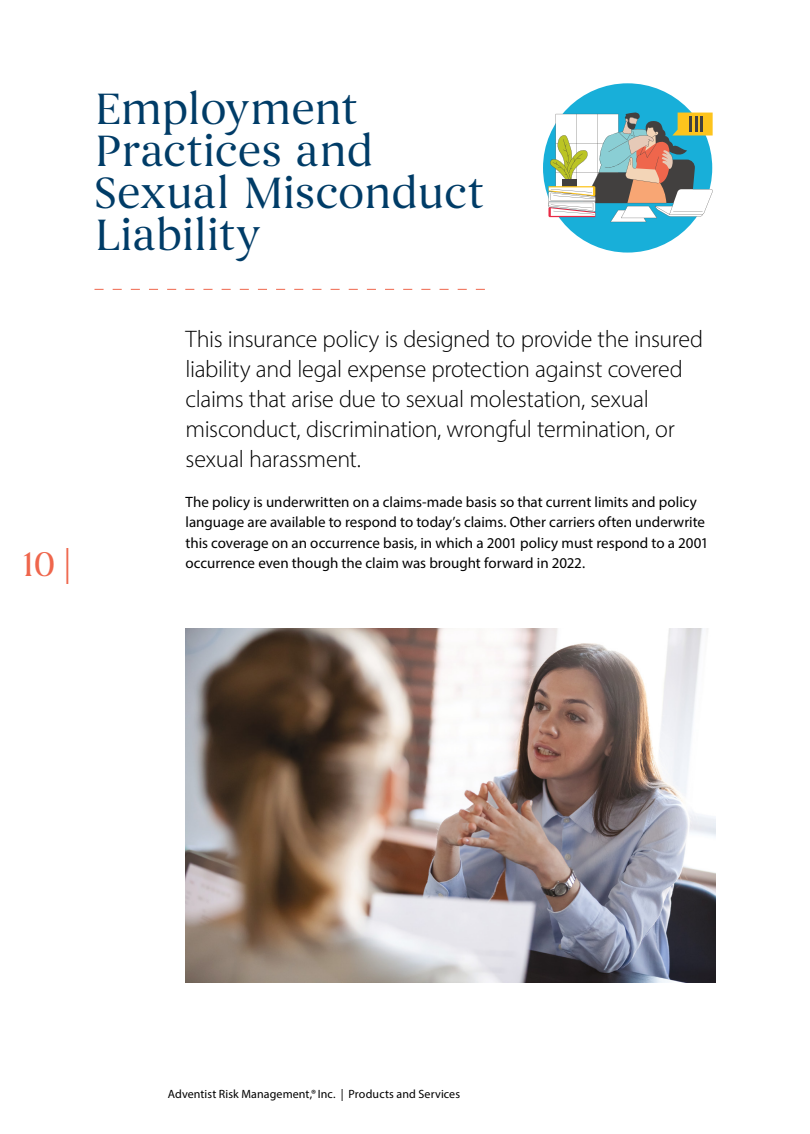
<style>
.page{position:relative;width:810px;height:1134px;background:#fff}
.page>*{position:absolute;margin:0;border:0;box-sizing:border-box;transform-origin:0 0}
.t1{font:45px/42px "Begum";letter-spacing:-.025em;color:#003c67}
.t2{font:36px "Begum";color:#ef664c}
.t3{font:300 24px/30px "Myriad Pro";letter-spacing:-.015em;color:#000}
.t4{font:15px/20.2px "Myriad Pro";color:#000}
.t5{font:12px "Myriad Pro";letter-spacing:.01em;color:#000}
.s1{font-weight:300}
</style>
<div class="page">
<div style="left:543px;top:83px;width:169px;height:170px;background:#18afd9;border-radius:50%"></div>
<svg style="left:548px;top:112px;width:165px;height:110px"></svg>
<svg style="left:94px;top:289px;width:391px;height:1px"></svg>
<img style="left:186px;top:629px;width:529px;height:353px">
<h2 class="t2" style="left:22px;top:543px;width:52px">10<span class="s1">|</span></h2>
<h1 class="t1" style="left:94px;top:89px;width:391px">Employment<br>Practices and<br>Sexual Misconduct<br>Liability</h1>
<p class="t3" style="left:186px;top:323px;width:519px">This insurance policy is designed to provide the insured liability and legal expense protection against covered claims that arise due to sexual molestation, sexual misconduct, discrimination, wrongful termination, or sexual harassment.</p>
<p class="t4" style="left:186px;top:492px;width:524px">The policy is underwritten on a claims-made basis so that current limits and policy language are available to respond to today’s claims. Other carriers often underwrite this coverage on an occurrence basis, in which a 2001 policy must respond to a 2001 occurrence even though the claim was brought forward in 2022.</p>
<p class="t5" style="left:168px;top:1087px;width:294px">Adventist Risk Management,® Inc. | Products and Services</p>
</div>
